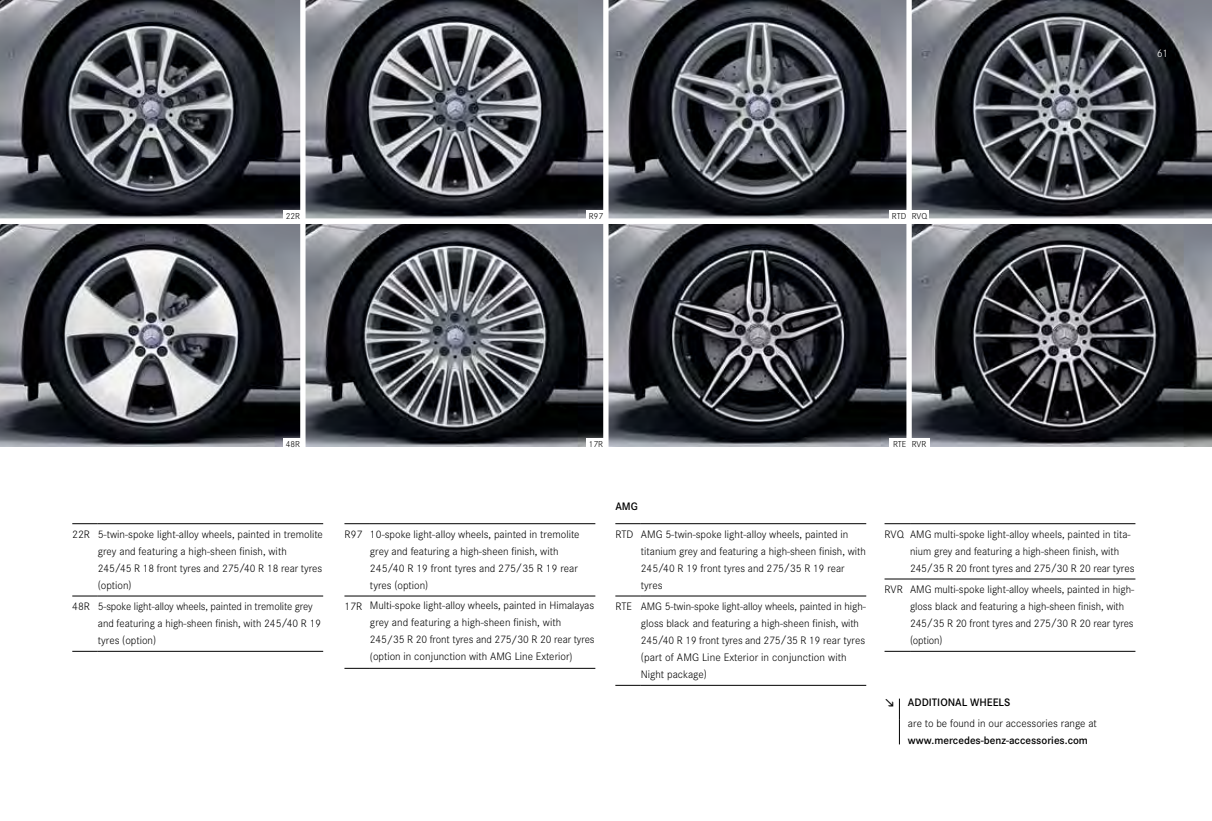
<style>
.page{position:relative;width:1212px;height:821px;background:#fff}
.page>*{position:absolute;margin:0;border:0;box-sizing:border-box;transform-origin:0 0}
.t1{font:300 11.25px/17px "Corporate S Pro";color:#000}
.t2{font:600 11.25px "Corporate S Pro";color:#000}
.t3{font:300 11.25px "Corporate S Pro";color:#fff}
.t4{font:300 9px "Corporate S Pro";color:#000}
</style>
<div class="page">
<img style="left:0;top:0;width:1212px;height:447px">
<img style="left:0;top:222px;width:1px;height:224px">
<div style="left:300px;top:0;width:6px;height:468px;background:#fff"></div>
<div style="left:603px;top:0;width:5px;height:468px;background:#fff"></div>
<div style="left:906px;top:0;width:6px;height:468px;background:#fff"></div>
<div style="left:0;top:219px;width:1212px;height:5px;background:#fff"></div>
<div style="left:908px;top:438px;width:21px;height:13px;background:#fff"></div>
<div style="left:283px;top:438px;width:21px;height:13px;background:#fff"></div>
<div style="left:586px;top:438px;width:22px;height:13px;background:#fff"></div>
<div style="left:889px;top:438px;width:21px;height:13px;background:#fff"></div>
<div style="left:907px;top:210px;width:22px;height:13px;background:#fff"></div>
<div style="left:283px;top:210px;width:21px;height:13px;background:#fff"></div>
<div style="left:889px;top:210px;width:21px;height:13px;background:#fff"></div>
<div style="left:586px;top:210px;width:21px;height:13px;background:#fff"></div>
<svg style="left:615px;top:685px;width:26px;height:1px"></svg>
<hr style="left:641px;top:685px;width:225px;height:1px;background:#000">
<svg style="left:615px;top:523px;width:26px;height:1px"></svg>
<hr style="left:641px;top:523px;width:225px;height:1px;background:#000">
<svg style="left:615px;top:595px;width:26px;height:1px"></svg>
<hr style="left:641px;top:595px;width:225px;height:1px;background:#000">
<svg style="left:72px;top:523px;width:26px;height:1px"></svg>
<hr style="left:98px;top:523px;width:225px;height:1px;background:#000">
<svg style="left:72px;top:596px;width:26px;height:1px"></svg>
<hr style="left:98px;top:596px;width:225px;height:1px;background:#000">
<svg style="left:72px;top:651px;width:26px;height:1px"></svg>
<hr style="left:98px;top:651px;width:225px;height:1px;background:#000">
<svg style="left:344px;top:596px;width:26px;height:1px"></svg>
<hr style="left:370px;top:596px;width:225px;height:1px;background:#000">
<svg style="left:344px;top:668px;width:26px;height:1px"></svg>
<hr style="left:370px;top:668px;width:225px;height:1px;background:#000">
<svg style="left:344px;top:523px;width:26px;height:1px"></svg>
<hr style="left:370px;top:523px;width:225px;height:1px;background:#000">
<svg style="left:884px;top:651px;width:26px;height:1px"></svg>
<hr style="left:910px;top:651px;width:225px;height:1px;background:#000">
<svg style="left:884px;top:523px;width:26px;height:1px"></svg>
<hr style="left:910px;top:523px;width:225px;height:1px;background:#000">
<svg style="left:884px;top:578px;width:26px;height:1px"></svg>
<hr style="left:910px;top:578px;width:225px;height:1px;background:#000">
<svg style="left:899px;top:698px;width:1px;height:46px"></svg>
<p class="t4" style="left:286px;top:209px;width:16px">22R</p>
<p class="t4" style="left:589px;top:209px;width:16px">R97</p>
<p class="t4" style="left:892px;top:209px;width:37px">RTD RVQ</p>
<p class="t3" style="left:1157px;top:45px;width:13px">61</p>
<p class="t4" style="left:286px;top:437px;width:16px">48R</p>
<p class="t4" style="left:589px;top:437px;width:16px">17R</p>
<p class="t4" style="left:893px;top:437px;width:35px">RTE RVR</p>
<p class="t1" style="left:98px;top:525px;width:227px;text-indent:-26px">22R 5-twin-spoke light-alloy wheels, painted in tremolite grey and featuring a high-sheen finish, with 245/45 R 18 front tyres and 275/40 R 18 rear tyres (option)</p>
<p class="t1" style="left:98px;top:597px;width:225px;text-indent:-26px">48R 5-spoke light-alloy wheels, painted in tremolite grey and featuring a high-sheen finish, with 245/40 R 19 tyres (option)</p>
<p class="t1" style="left:370px;top:525px;width:211px;text-indent:-26px">R97 10-spoke light-alloy wheels, painted in tremolite grey and featuring a high-sheen finish, with 245/40 R 19 front tyres and 275/35 R 19 rear tyres (option)</p>
<p class="t1" style="left:370px;top:596px;width:226px;text-indent:-26px">17R Multi-spoke light-alloy wheels, painted in Himalayas grey and featuring a high-sheen finish, with 245/35 R 20 front tyres and 275/30 R 20 rear tyres (option in conjunction with AMG Line Exterior)</p>
<p class="t2" style="left:615px;top:498px;width:24px">AMG</p>
<p class="t1" style="left:641px;top:525px;width:227px;text-indent:-26px">RTD AMG 5-twin-spoke light-alloy wheels, painted in titanium grey and featuring a high-sheen finish, with 245/40 R 19 front tyres and 275/35 R 19 rear tyres</p>
<p class="t1" style="left:641px;top:597px;width:227px;text-indent:-26px">RTE AMG 5-twin-spoke light-alloy wheels, painted in high&shy;gloss black and featuring a high-sheen finish, with 245/40 R 19 front tyres and 275/35 R 19 rear tyres (part of AMG Line Exterior in conjunction with Night package)</p>
<p class="t1" style="left:910px;top:525px;width:226px;text-indent:-26px">RVQ AMG multi-spoke light-alloy wheels, painted in tita&shy;nium grey and featuring a high-sheen finish, with<br>245/35 R 20 front tyres and 275/30 R 20 rear tyres</p>
<p class="t1" style="left:910px;top:580px;width:226px;text-indent:-26px">RVR AMG multi-spoke light-alloy wheels, painted in high&shy;gloss black and featuring a high-sheen finish, with 245/35 R 20 front tyres and 275/30 R 20 rear tyres (option)</p>
<p class="t2" style="left:908px;top:694px;width:7px">Additi</p>
<p class="t2" style="left:940px;top:694px;width:65px">onal wheels</p>
<p class="t1" style="left:908px;top:714px;width:190px">are to be found in our accessories range at</p>
<p class="t2" style="left:908px;top:732px;width:182px">www.mercedes-benz-accessories.com</p>
</div>
